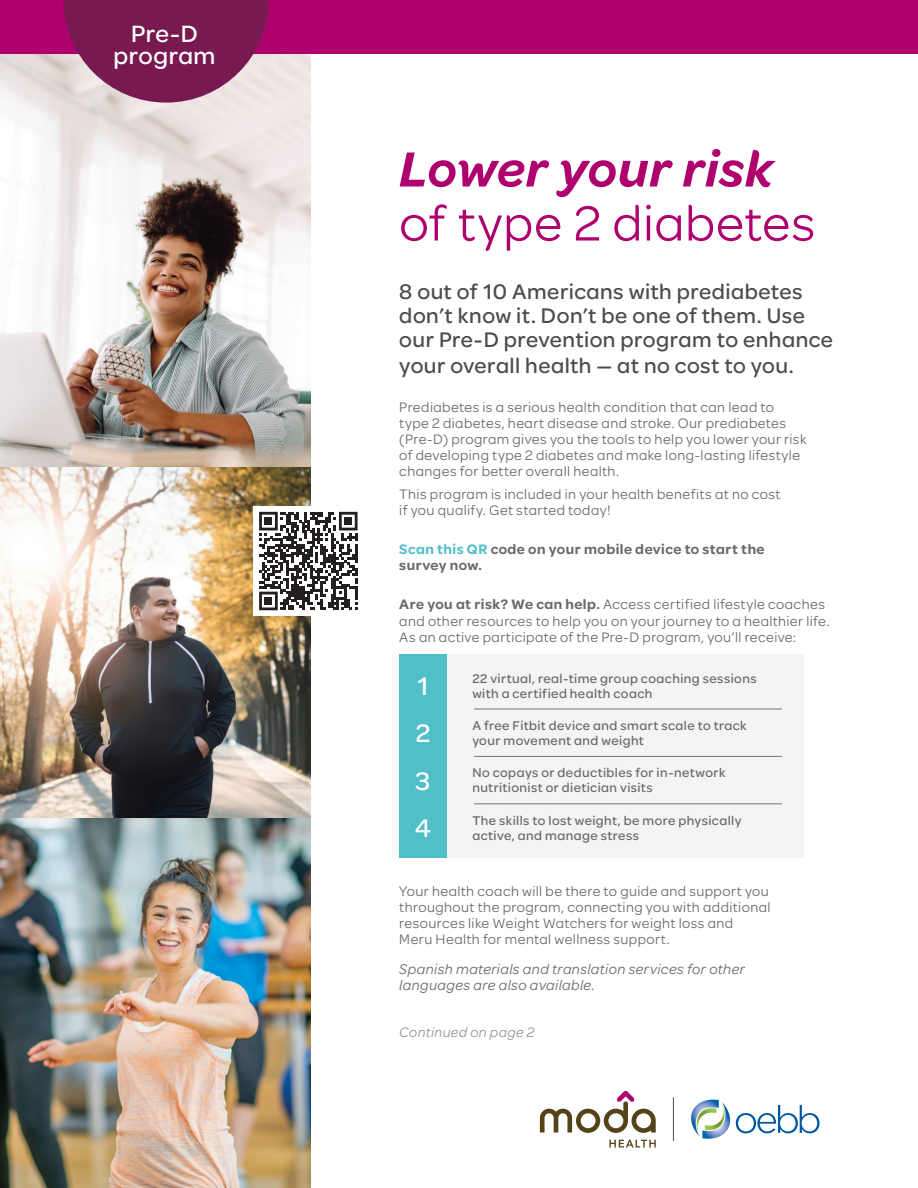
<style>
.page{position:relative;width:918px;height:1188px;background:#fff}
.page>*{position:absolute;margin:0;border:0;box-sizing:border-box;transform-origin:0 0}
.t1{font:52.5px "Omnes Moda";letter-spacing:.015em;color:#af016e}
.t2{font:italic 600 52.5px "Omnes Moda";letter-spacing:.015em;color:#af016e}
.t3{font:500 27px "Omnes Moda";color:#fff}
.t4{font:500 25.2px/21.8px "Omnes Moda";letter-spacing:.02em;color:#fff;text-align:center}
.t5{font:500 22.5px/24.5px "Omnes Moda";letter-spacing:.02em;color:#4b4c4d}
.t6{font:italic 15px/16.2px "Omnes Moda";letter-spacing:.025em;color:#69696c}
.t7{font:14.7px/16.2px "Omnes Moda";letter-spacing:.03em;color:#69696c}
.t8{font:600 14.7px/16.2px "Omnes Moda";letter-spacing:.035em;color:#69696c}
.t9{font:italic 14.7px "Omnes Moda";letter-spacing:.03em;color:#939598}
.t10{font:500 13.5px "Omnes Moda";letter-spacing:.035em;color:#69696c}
.s1{color:#50bfc8}
.s2{font-weight:600}
</style>
<div class="page">
<img style="left:0;top:54px;width:310px;height:1134px">
<div style="left:0;top:0;width:918px;height:54px;background:#af016e"></div>
<svg style="left:63px;top:0;width:206px;height:103px;background:#8f3e6d"></svg>
<svg style="left:691px;top:1100px;width:129px;height:39px"></svg>
<hr style="left:673px;top:1097px;width:1px;height:44px;background:#4d4d4f">
<svg style="left:609px;top:1140px;width:47px;height:8px"></svg>
<svg style="left:540px;top:1091px;width:116px;height:42px"></svg>
<div style="left:399px;top:655px;width:405px;height:203px;background:#f3f4f4"></div>
<div style="left:399px;top:655px;width:48px;height:203px;background:#50bfc8"></div>
<hr style="left:474px;top:709px;width:308px;height:1px;background:#747578">
<hr style="left:474px;top:756px;width:308px;height:1px;background:#747578">
<hr style="left:474px;top:804px;width:308px;height:1px;background:#747578">
<div style="left:254px;top:507px;width:109px;height:109px;background:#fff"></div>
<svg style="left:259px;top:512px;width:99px;height:98px"></svg>
<div style="left:264px;top:517px;width:8px;height:8px;background:#231f20"></div>
<div style="left:344px;top:517px;width:8px;height:8px;background:#231f20"></div>
<div style="left:264px;top:597px;width:8px;height:8px;background:#231f20"></div>
<h3 class="t4" style="left:114px;top:21px;width:103px">Pre-D program</h3>
<h1 class="t2" style="left:399px;top:132px;width:375px">Lower your risk</h1>
<h1 class="t1" style="left:399px;top:188px;width:417px">of type 2 diabetes</h1>
<h3 class="t5" style="left:399px;top:278px;width:435px">8 out of 10 Americans with prediabetes don’t know it. Don’t be one of them. Use our Pre-D prevention program to enhance your overall health — at no cost to you.</h3>
<p class="t7" style="left:399px;top:398px;width:409px">Prediabetes is a serious health condition that can lead to type 2 diabetes, heart disease and stroke. Our prediabetes (Pre-D) program gives you the tools to help you lower your risk of developing type 2 diabetes and make long-lasting lifestyle changes for better overall health.</p>
<p class="t7" style="left:399px;top:485px;width:383px">This program is included in your health benefits at no cost if you qualify. Get started today!</p>
<p class="t8" style="left:399px;top:541px;width:367px"><span class="s1">Scan this QR</span> code on your mobile device to start the survey now.</p>
<p class="t7" style="left:399px;top:596px;width:432px"><span class="s2">Are you at risk? We can help.</span> Access certified lifestyle coaches and other resources to help you on your journey to a healthier life.<br>As an active participate of the Pre-D program, you’ll receive:</p>
<p class="t10" style="left:472px;top:669px;width:286px">22 virtual, real-time group coaching sessions</p>
<h2 class="t3" style="left:417px;top:667px;width:13px">1</h2>
<p class="t10" style="left:472px;top:684px;width:182px">with a certified health coach</p>
<p class="t10" style="left:472px;top:716px;width:276px">A free Fitbit device and smart scale to track</p>
<h2 class="t3" style="left:416px;top:714px;width:16px">2</h2>
<p class="t10" style="left:472px;top:731px;width:173px">your movement and weight</p>
<p class="t10" style="left:472px;top:764px;width:255px">No copays or deductibles for in-network</p>
<h2 class="t3" style="left:416px;top:762px;width:16px">3</h2>
<p class="t10" style="left:472px;top:779px;width:182px">nutritionist or dietician visits</p>
<p class="t10" style="left:472px;top:811px;width:271px">The skills to lost weight, be more physically</p>
<h2 class="t3" style="left:415px;top:809px;width:18px">4</h2>
<p class="t10" style="left:472px;top:826px;width:168px">active, and manage stress</p>
<p class="t7" style="left:399px;top:882px;width:373px">Your health coach will be there to guide and support you throughout the program, connecting you with additional resources like Weight Watchers for weight loss and<br>Meru Health for mental wellness support.</p>
<p class="t6" style="left:399px;top:960px;width:347px">Spanish materials and translation services for other languages are also available.</p>
<p class="t9" style="left:399px;top:1022px;width:137px">Continued on page 2</p>
</div>
